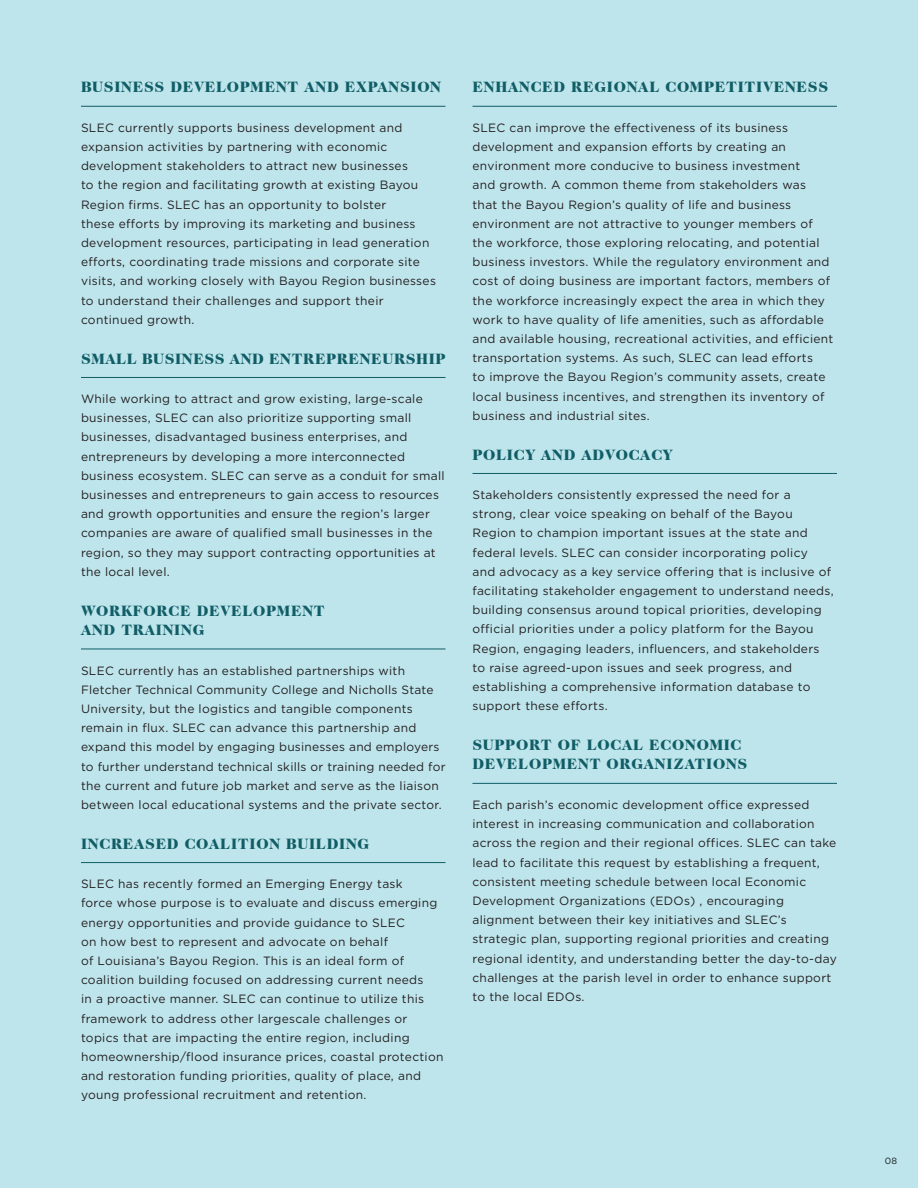
<style>
.page{position:relative;width:918px;height:1188px;background:#bee5ec}
.page>*{position:absolute;margin:0;border:0;box-sizing:border-box;transform-origin:0 0}
.h5__line{font:900 15px/19.5px "Caslon Two Black S Si";letter-spacing:.05em;color:#115d66}
.body{font:12px/19.2px "Gotham";letter-spacing:.025em;color:#231f20}
.t1{font:9px "Gotham";color:#231f20}
</style>
<div class="page">
<hr style="left:81px;top:106px;width:365px;height:1px;background:#115d66">
<hr style="left:81px;top:377px;width:365px;height:1px;background:#115d66">
<hr style="left:81px;top:649px;width:365px;height:1px;background:#115d66">
<hr style="left:81px;top:862px;width:365px;height:1px;background:#115d66">
<hr style="left:472px;top:106px;width:365px;height:1px;background:#115d66">
<hr style="left:472px;top:473px;width:365px;height:1px;background:#115d66">
<hr style="left:472px;top:783px;width:365px;height:1px;background:#115d66">
<p class="h5__line" style="left:81px;top:77px;width:362px">BUSINESS DEVELOPMENT AND EXPANSION</p>
<p class="body" style="left:81px;top:118px;width:356px">SLEC currently supports business development and expansion activities by partnering with economic development stakeholders to attract new businesses<br>to the region and facilitating growth at existing Bayou Region firms. SLEC has an opportunity to bolster<br>these efforts by improving its marketing and business development resources, participating in lead generation efforts, coordinating trade missions and corporate site visits, and working closely with Bayou Region businesses to understand their challenges and support their continued growth.</p>
<p class="h5__line" style="left:81px;top:349px;width:366px">SMALL BUSINESS AND ENTREPRENEURSHIP</p>
<p class="body" style="left:81px;top:389px;width:365px">While working to attract and grow existing, large-scale businesses, SLEC can also prioritize supporting small businesses, disadvantaged business enterprises, and entrepreneurs by developing a more interconnected business ecosystem. SLEC can serve as a conduit for small businesses and entrepreneurs to gain access to resources and growth opportunities and ensure the region’s larger companies are aware of qualified small businesses in the region, so they may support contracting opportunities at the local level.</p>
<p class="h5__line" style="left:81px;top:601px;width:245px">WORKFORCE DEVELOPMENT<br>AND TRAINING</p>
<p class="body" style="left:81px;top:660px;width:366px">SLEC currently has an established partnerships with Fletcher Technical Community College and Nicholls State University, but the logistics and tangible components remain in flux. SLEC can advance this partnership and expand this model by engaging businesses and employers to further understand technical skills or training needed for the current and future job market and serve as the liaison between local educational systems and the private sector.</p>
<p class="h5__line" style="left:81px;top:834px;width:290px">INCREASED COALITION BUILDING</p>
<p class="body" style="left:81px;top:874px;width:364px">SLEC has recently formed an Emerging Energy task<br>force whose purpose is to evaluate and discuss emerging energy opportunities and provide guidance to SLEC<br>on how best to represent and advocate on behalf<br>of Louisiana’s Bayou Region. This is an ideal form of coalition building focused on addressing current needs<br>in a proactive manner. SLEC can continue to utilize this framework to address other largescale challenges or topics that are impacting the entire region, including homeownership/flood insurance prices, coastal protection and restoration funding priorities, quality of place, and young professional recruitment and retention.</p>
<p class="h5__line" style="left:472px;top:77px;width:357px">ENHANCED REGIONAL COMPETITIVENESS</p>
<p class="body" style="left:472px;top:118px;width:362px">SLEC can improve the effectiveness of its business development and expansion efforts by creating an environment more conducive to business investment<br>and growth. A common theme from stakeholders was that the Bayou Region’s quality of life and business environment are not attractive to younger members of the workforce, those exploring relocating, and potential business investors. While the regulatory environment and cost of doing business are important factors, members of the workforce increasingly expect the area in which they work to have quality of life amenities, such as affordable and available housing, recreational activities, and efficient transportation systems. As such, SLEC can lead efforts<br>to improve the Bayou Region’s community assets, create local business incentives, and strengthen its inventory of business and industrial sites.</p>
<p class="h5__line" style="left:472px;top:445px;width:202px">POLICY AND ADVOCACY</p>
<p class="body" style="left:472px;top:485px;width:363px">Stakeholders consistently expressed the need for a strong, clear voice speaking on behalf of the Bayou Region to champion important issues at the state and federal levels. SLEC can consider incorporating policy and advocacy as a key service offering that is inclusive of facilitating stakeholder engagement to understand needs, building consensus around topical priorities, developing official priorities under a policy platform for the Bayou Region, engaging leaders, influencers, and stakeholders to raise agreed-upon issues and seek progress, and establishing a comprehensive information database to support these efforts.</p>
<p class="h5__line" style="left:472px;top:735px;width:276px">SUPPORT OF LOCAL ECONOMIC<br>DEVELOPMENT ORGANIZATIONS</p>
<p class="body" style="left:472px;top:795px;width:366px">Each parish’s economic development office expressed interest in increasing communication and collaboration across the region and their regional offices. SLEC can take lead to facilitate this request by establishing a frequent, consistent meeting schedule between local Economic Development Organizations (EDOs) , encouraging alignment between their key initiatives and SLEC’s strategic plan, supporting regional priorities and creating regional identity, and understanding better the day-to-day challenges at the parish level in order to enhance support to the local EDOs.</p>
<p class="t1" style="left:885px;top:1155px;width:14px">08</p>
</div>
